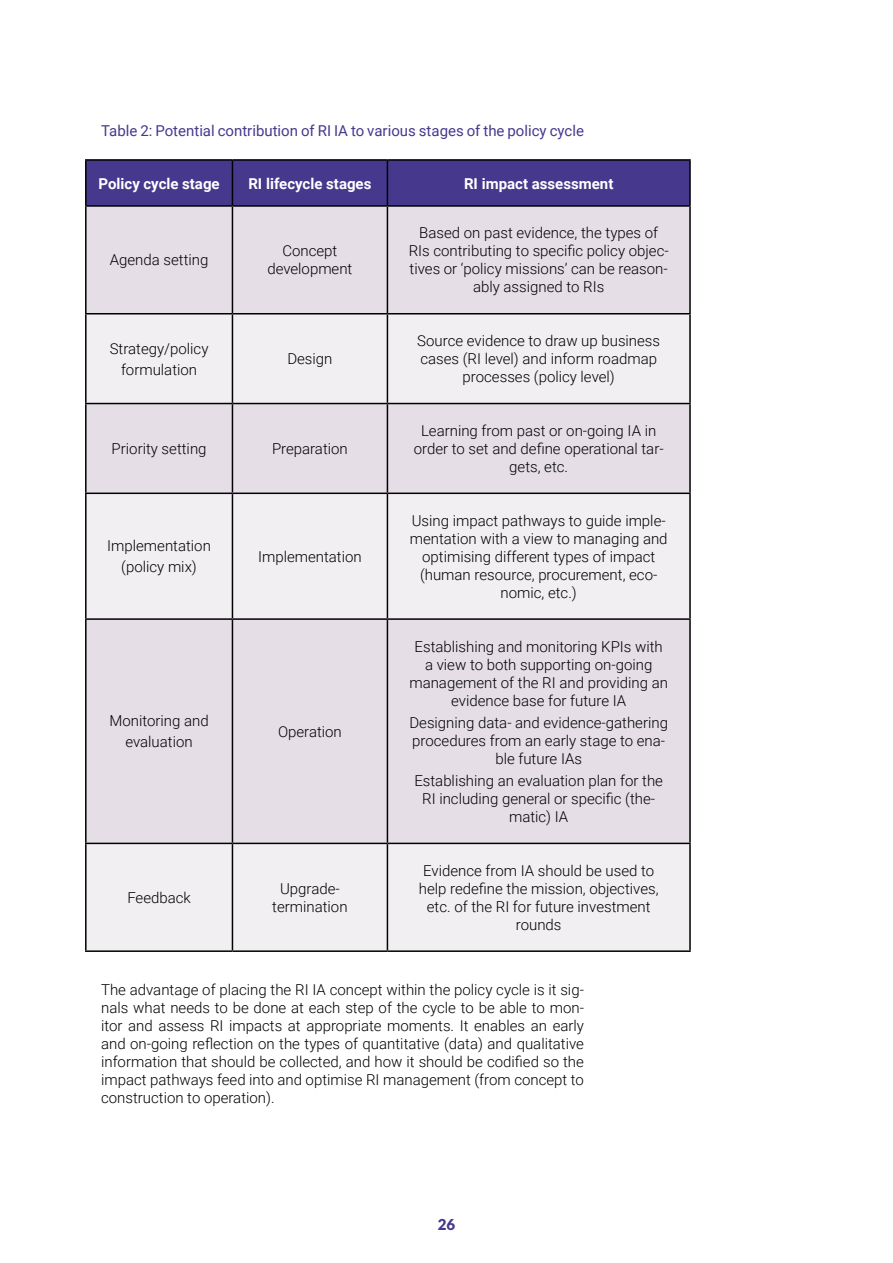
<style>
.page{position:relative;width:893px;height:1263px;background:#fff}
.page>*{position:absolute;margin:0;border:0;box-sizing:border-box;transform-origin:0 0}
.t1{font:300 15px/18px "Roboto";color:#000;text-align:center}
.t2{font:15px "Roboto";color:#46398d}
.t3{font:700 15px "Roboto";color:#fff}
.t4{font:900 15px "Lato";color:#46398d}
</style>
<div class="page">
<div style="left:87px;top:161px;width:602px;height:44px;background:#46398d"></div>
<div style="left:87px;top:207px;width:602px;height:106px;background:#e5dee7"></div>
<svg style="left:87px;top:314px;width:602px;height:636px;fill:#e5dee7"></svg>
<hr style="left:85px;top:159px;width:147px;height:2px;background:#000">
<hr style="left:85px;top:161px;width:2px;height:44px;background:#000">
<hr style="left:232px;top:159px;width:155px;height:2px;background:#000">
<hr style="left:232px;top:161px;width:1px;height:44px;background:#000">
<hr style="left:387px;top:159px;width:304px;height:2px;background:#000">
<hr style="left:387px;top:161px;width:1px;height:44px;background:#000">
<hr style="left:689px;top:161px;width:2px;height:44px;background:#000">
<hr style="left:689px;top:207px;width:2px;height:106px;background:#000">
<hr style="left:387px;top:403px;width:304px;height:1px;background:#000">
<hr style="left:689px;top:404px;width:2px;height:88px;background:#000">
<hr style="left:387px;top:618px;width:304px;height:2px;background:#000">
<hr style="left:689px;top:620px;width:2px;height:223px;background:#000">
<hr style="left:85px;top:207px;width:2px;height:106px;background:#000">
<hr style="left:85px;top:404px;width:2px;height:88px;background:#000">
<hr style="left:85px;top:620px;width:2px;height:223px;background:#000">
<hr style="left:85px;top:205px;width:147px;height:2px;background:#000">
<hr style="left:232px;top:205px;width:155px;height:2px;background:#000">
<hr style="left:387px;top:205px;width:304px;height:2px;background:#000">
<hr style="left:85px;top:403px;width:147px;height:1px;background:#000">
<hr style="left:85px;top:618px;width:147px;height:2px;background:#000">
<hr style="left:232px;top:403px;width:155px;height:1px;background:#000">
<hr style="left:232px;top:618px;width:155px;height:2px;background:#000">
<hr style="left:232px;top:207px;width:1px;height:106px;background:#000">
<hr style="left:232px;top:404px;width:1px;height:88px;background:#000">
<hr style="left:232px;top:620px;width:1px;height:223px;background:#000">
<hr style="left:387px;top:207px;width:1px;height:106px;background:#000">
<hr style="left:387px;top:404px;width:1px;height:88px;background:#000">
<hr style="left:387px;top:620px;width:1px;height:223px;background:#000">
<hr style="left:85px;top:313px;width:147px;height:1px;background:#000">
<hr style="left:85px;top:314px;width:2px;height:89px;background:#000">
<hr style="left:85px;top:492px;width:147px;height:2px;background:#000">
<hr style="left:85px;top:494px;width:2px;height:124px;background:#000">
<hr style="left:85px;top:843px;width:147px;height:1px;background:#000">
<hr style="left:85px;top:844px;width:2px;height:106px;background:#000">
<hr style="left:85px;top:950px;width:147px;height:2px;background:#000">
<hr style="left:232px;top:313px;width:155px;height:1px;background:#000">
<hr style="left:232px;top:314px;width:1px;height:89px;background:#000">
<hr style="left:232px;top:492px;width:155px;height:2px;background:#000">
<hr style="left:232px;top:494px;width:1px;height:124px;background:#000">
<hr style="left:232px;top:843px;width:155px;height:1px;background:#000">
<hr style="left:232px;top:844px;width:1px;height:106px;background:#000">
<hr style="left:232px;top:950px;width:155px;height:2px;background:#000">
<hr style="left:387px;top:313px;width:304px;height:1px;background:#000">
<hr style="left:387px;top:314px;width:1px;height:89px;background:#000">
<hr style="left:689px;top:314px;width:2px;height:89px;background:#000">
<hr style="left:387px;top:492px;width:304px;height:2px;background:#000">
<hr style="left:387px;top:494px;width:1px;height:124px;background:#000">
<hr style="left:689px;top:494px;width:2px;height:124px;background:#000">
<hr style="left:387px;top:843px;width:304px;height:1px;background:#000">
<hr style="left:387px;top:844px;width:1px;height:106px;background:#000">
<hr style="left:689px;top:844px;width:2px;height:106px;background:#000">
<hr style="left:387px;top:950px;width:304px;height:2px;background:#000">
<p class="t2" style="left:101px;top:121px;width:484px">Table 2: Potential contribution of RI IA to various stages of the policy cycle</p>
<p class="t3" style="left:99px;top:173px;width:123px">Policy cycle stage</p>
<p class="t3" style="left:248px;top:173px;width:125px">RI lifecycle stages</p>
<p class="t3" style="left:464px;top:173px;width:151px">RI impact assessment</p>
<p class="t1" style="left:110px;top:251px;width:100px">Agenda setting</p>
<p class="t1" style="left:267px;top:242px;width:87px">Concept development</p>
<p class="t1" style="left:110px;top:337px;width:100px;line-height:21px">Strategy/policy formulation</p>
<p class="t1" style="left:287px;top:349px;width:47px">Design</p>
<p class="t1" style="left:112px;top:439px;width:96px">Priority setting</p>
<p class="t1" style="left:272px;top:439px;width:77px">Preparation</p>
<p class="t1" style="left:107px;top:535px;width:105px;line-height:21px">Implementation (policy mix)</p>
<p class="t1" style="left:258px;top:547px;width:105px">Implementation</p>
<p class="t1" style="left:109px;top:710px;width:101px;line-height:21px">Monitoring and evaluation</p>
<p class="t1" style="left:278px;top:722px;width:65px">Operation</p>
<p class="t1" style="left:127px;top:888px;width:65px">Feedback</p>
<p class="t1" style="left:272px;top:879px;width:77px">Upgrade&shy;termination</p>
<p class="t1" style="left:409px;top:224px;width:262px">Based on past evidence, the types of RIs contributing to specific policy objec&shy;tives or ‘policy missions’ can be reason&shy;ably assigned to RIs</p>
<p class="t1" style="left:417px;top:331px;width:244px">Source evidence to draw up business cases (RI level) and inform roadmap processes (policy level)</p>
<p class="t1" style="left:414px;top:421px;width:251px">Learning from past or on-going IA in order to set and define operational tar&shy;gets, etc.</p>
<p class="t1" style="left:410px;top:511px;width:259px">Using impact pathways to guide imple&shy;mentation with a view to managing and optimising different types of impact (human resource, procurement, eco&shy;nomic, etc.)</p>
<p class="t1" style="left:409px;top:637px;width:260px">Establishing and monitoring KPIs with a view to both supporting on-going management of the RI and providing an evidence base for future IA</p>
<p class="t1" style="left:409px;top:713px;width:260px">Designing data- and evidence-gathering procedures from an early stage to ena&shy;ble future IAs</p>
<p class="t1" style="left:414px;top:771px;width:250px">Establishing an evaluation plan for the<br>RI including general or specific (the&shy;matic) IA</p>
<p class="t1" style="left:419px;top:861px;width:241px">Evidence from IA should be used to help redefine the mission, objectives, etc. of the RI for future investment rounds</p>
<p class="t1" style="left:101px;top:980px;width:484px;text-align:justify">The advantage of placing the RI IA concept within the policy cycle is it sig&shy;nals what needs to be done at each step of the cycle to be able to mon&shy;itor and assess RI impacts at appropriate moments. It enables an early and on-going reflection on the types of quantitative (data) and qualitative information that should be collected, and how it should be codified so the impact pathways feed into and optimise RI management (from concept to construction to operation).</p>
<p class="t4" style="left:438px;top:1216px;width:19px">26</p>
</div>
